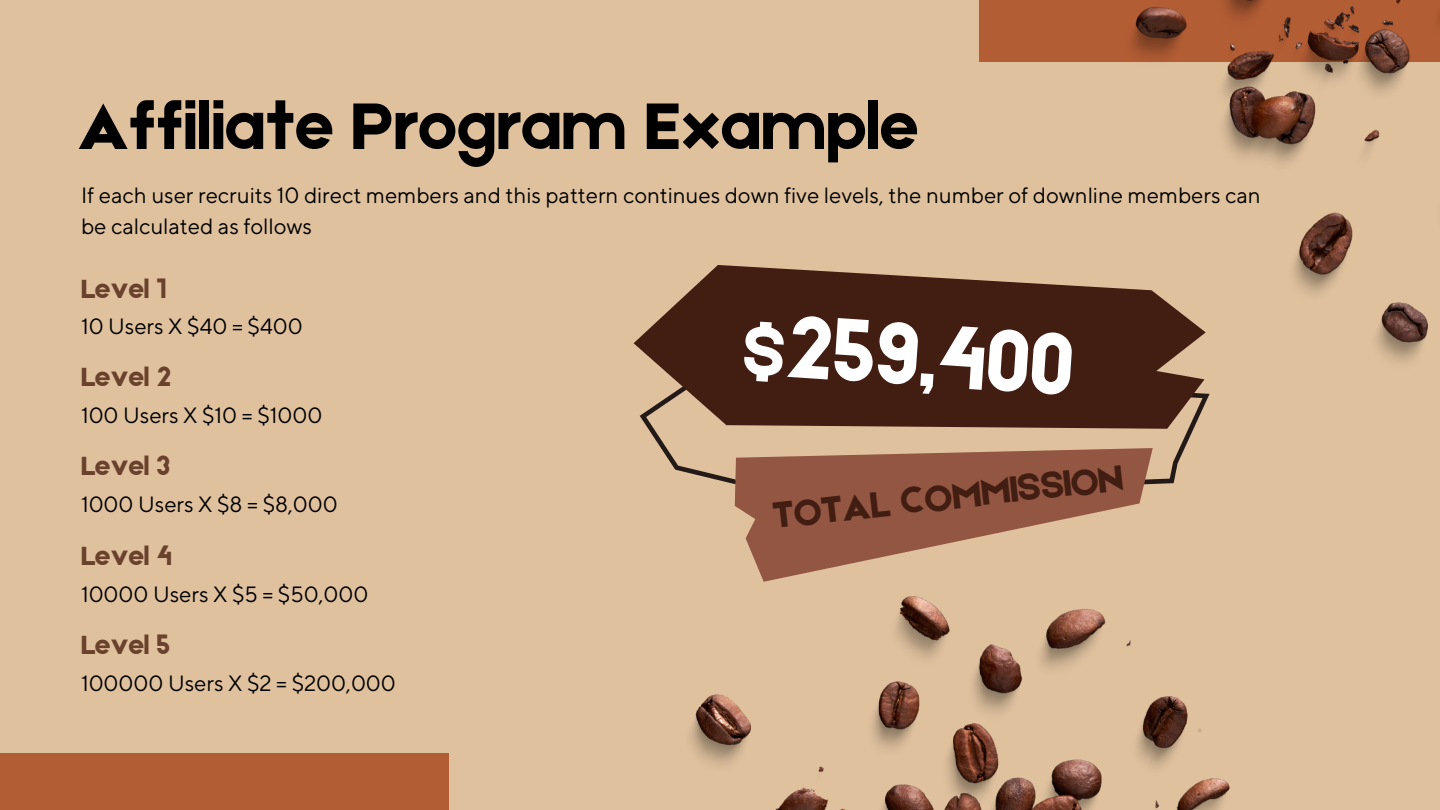
<style>
.page{position:relative;width:1440px;height:810px;background:#dfc19e}
.page>*{position:absolute;margin:0;border:0;box-sizing:border-box;transform-origin:0 0}
.t1{font:89px "Etna";color:#fff}
.t2{font:70px "Etna";color:#000}
.t3{font:39px "Etna";color:#421e12}
.t4{font:28px "Etna";color:#6a412c}
.t5{font:22px/30.8px "TT Norms Pro";color:#000}
</style>
<div class="page">
<div style="left:979px;top:0;width:461px;height:62px;background:#b35d34"></div>
<div style="left:0;top:753px;width:449px;height:57px;background:#b35d34"></div>
<img style="left:1131px;top:0;width:309px;height:362px">
<img style="left:690px;top:596px;width:540px;height:214px">
<svg style="left:648px;top:393px;width:562px;height:91px"></svg>
<svg style="left:634px;top:265px;width:572px;height:164px;fill:#421e12"></svg>
<svg style="left:735px;top:448px;width:418px;height:134px;fill:#925643"></svg>
<p class="t2" style="left:78px;top:77px;width:841px">Affiliate Program Example</p>
<h2 class="t5" style="left:81px;top:181px;width:1181px">If each user recruits 10 direct members and this pattern continues down five levels, the number of downline members can be calculated as follows</h2>
<p class="t4" style="left:81px;top:269px;width:87px">Level 1</p>
<p class="t5" style="left:81px;top:312px;width:223px">10 Users X $40 = $400</p>
<h3 class="t4" style="left:81px;top:358px;width:92px">Level 2</h3>
<h1 class="t5" style="left:81px;top:401px;width:243px">100 Users X $10 = $1000</h1>
<p class="t4" style="left:81px;top:446px;width:91px">Level 3</p>
<h4 class="t5" style="left:81px;top:490px;width:258px">1000 Users X $8 = $8,000</h4>
<p class="t4" style="left:81px;top:536px;width:93px">Level 4</p>
<h4 class="t5" style="left:81px;top:579px;width:289px">10000 Users X $5 = $50,000</h4>
<p class="t4" style="left:81px;top:625px;width:91px">Level 5</p>
<h4 class="t5" style="left:81px;top:669px;width:316px">100000 Users X $2 = $200,000</h4>
<p class="t1" style="left:747px;top:282px;width:333px;rotate:4deg">$259,400</p>
<h4 class="t3" style="left:770px;top:487px;width:353px;rotate:-6deg">TOTAL COMMISSION</h4>
</div>
